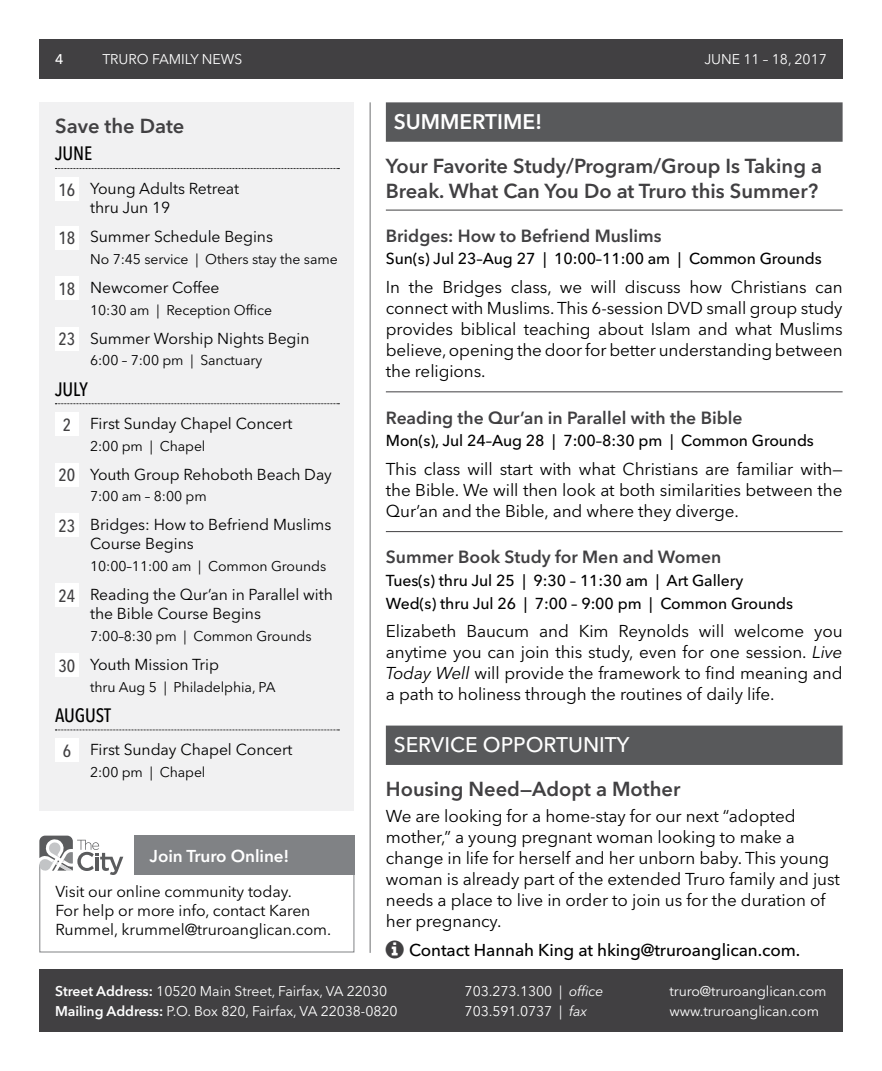
<style>
.page{position:relative;width:882px;height:1071px;background:#fff}
.page>*{position:absolute;margin:0;border:0;box-sizing:border-box;transform-origin:0 0}
.t1{font:500 21px "Avenir Next LT Pro";color:#fff}
.t2{font:600 21px "Avenir Next LT Pro";color:#fff}
.t3{font:600 20.12px/24.5px "Avenir Next LT Pro";color:#414042}
.t4{font:500 condensed 19.25px "Avenir Next LT Pro";letter-spacing:-.005em;color:#000}
.t5{font:600 17.5px "Avenir Next LT Pro";color:#414042}
.t6{font:17.15px/21px "Avenir Next LT Pro";letter-spacing:-.005em;color:#000;text-align:justify}
.t7{font:500 17.15px "Avenir Next LT Pro";letter-spacing:-.005em;color:#000}
.t8{font:600 17.15px "Avenir Next LT Pro";letter-spacing:-.005em;color:#fff}
.t9{font:15.75px/19.2px "Avenir Next LT Pro";letter-spacing:-.005em;color:#000}
.t10{font:500 15.75px/23.1px "Avenir Next LT Pro";letter-spacing:-.005em;color:#000}
.t11{font:14px/19.9px "Avenir Next LT Pro";letter-spacing:-.005em;color:#fff}
.t12{font:14px "Avenir Next LT Pro";letter-spacing:-.005em;color:#000}
.t13{font:500 14px "Avenir Next LT Pro";color:#fff}
.s1{font-weight:500;font-stretch:condensed;font-size:17.5px;color:#414042}
.s2{font-style:italic}
.s3{font-weight:600}
</style>
<div class="page">
<div style="left:39px;top:969px;width:804px;height:63px;background:#414042"></div>
<div style="left:39px;top:39px;width:804px;height:40px;background:#414042"></div>
<hr style="left:370px;top:102px;width:1px;height:851px;background:#6d6e71">
<svg style="left:39px;top:836px;width:316px;height:117px"></svg>
<div style="left:39px;top:102px;width:315px;height:709px;background:#f1f1f2"></div>
<svg style="left:55px;top:168px;width:284px;height:1px"></svg>
<svg style="left:55px;top:403px;width:284px;height:1px"></svg>
<svg style="left:55px;top:730px;width:284px;height:1px"></svg>
<div style="left:55px;top:177px;width:24px;height:24px;background:#fff"></div>
<div style="left:55px;top:226px;width:24px;height:23px;background:#fff"></div>
<div style="left:55px;top:276px;width:24px;height:24px;background:#fff"></div>
<div style="left:55px;top:327px;width:24px;height:24px;background:#fff"></div>
<div style="left:55px;top:412px;width:24px;height:24px;background:#fff"></div>
<div style="left:55px;top:463px;width:24px;height:24px;background:#fff"></div>
<div style="left:55px;top:514px;width:24px;height:23px;background:#fff"></div>
<div style="left:55px;top:583px;width:24px;height:24px;background:#fff"></div>
<div style="left:55px;top:653px;width:24px;height:24px;background:#fff"></div>
<div style="left:55px;top:739px;width:24px;height:23px;background:#fff"></div>
<div style="left:386px;top:102px;width:457px;height:40px;background:#58595b"></div>
<hr style="left:386px;top:210px;width:457px;height:1px;background:#414042">
<hr style="left:386px;top:392px;width:457px;height:1px;background:#414042">
<hr style="left:386px;top:531px;width:457px;height:1px;background:#414042">
<div style="left:386px;top:726px;width:457px;height:39px;background:#58595b"></div>
<p class="t13" style="left:55px;top:51px;width:10px">4</p>
<p class="t11" style="left:102px;top:49px;width:141px">TRURO FAMILY NEWS</p>
<p class="t11" style="left:704px;top:49px;width:124px">JUNE 11 – 18, 2017</p>
<p class="t3" style="left:55px;top:114px;width:131px">Save the Date</p>
<p class="t4" style="left:55px;top:142px;width:39px">JUNE</p>
<p class="t9" style="left:90px;top:179px;width:150px;text-indent:-32px"><span class="s1">16</span> Young Adults Retreat thru Jun 19</p>
<p class="t9" style="left:59px;top:227px;width:216px"><span class="s1">18</span> Summer Schedule Begins</p>
<p class="t12" style="left:90px;top:251px;width:249px">No 7:45 service | Others stay the same</p>
<p class="t9" style="left:59px;top:278px;width:163px"><span class="s1">18</span> Newcomer Coffee</p>
<p class="t12" style="left:90px;top:302px;width:183px">10:30 am | Reception Office</p>
<p class="t9" style="left:59px;top:328px;width:252px"><span class="s1">23</span> Summer Worship Nights Begin</p>
<p class="t12" style="left:90px;top:352px;width:174px">6:00 – 7:00 pm | Sanctuary</p>
<p class="t4" style="left:55px;top:377px;width:34px">JULY</p>
<p class="t9" style="left:63px;top:414px;width:231px"><span class="s1">2</span> First Sunday Chapel Concert</p>
<p class="t12" style="left:90px;top:438px;width:117px">2:00 pm | Chapel</p>
<p class="t9" style="left:59px;top:464px;width:275px"><span class="s1">20</span> Youth Group Rehoboth Beach Day</p>
<p class="t12" style="left:90px;top:488px;width:118px">7:00 am – 8:00 pm</p>
<p class="t9" style="left:90px;top:515px;width:243px;text-indent:-32px"><span class="s1">23</span> Bridges: How to Befriend Muslims<br>Course Begins</p>
<p class="t12" style="left:90px;top:558px;width:238px">10:00–11:00 am | Common Grounds</p>
<p class="t9" style="left:90px;top:585px;width:244px;text-indent:-32px"><span class="s1">24</span> Reading the Qur’an in Parallel with the Bible Course Begins</p>
<p class="t12" style="left:90px;top:628px;width:223px">7:00–8:30 pm | Common Grounds</p>
<p class="t9" style="left:59px;top:655px;width:162px"><span class="s1">30</span> Youth Mission Trip</p>
<p class="t12" style="left:90px;top:678px;width:187px">thru Aug 5 | Philadelphia, PA</p>
<p class="t4" style="left:55px;top:703px;width:57px">AUGUST</p>
<p class="t9" style="left:63px;top:740px;width:231px"><span class="s1">6</span> First Sunday Chapel Concert</p>
<p class="t12" style="left:90px;top:764px;width:117px">2:00 pm | Chapel</p>
<p class="t8" style="left:150px;top:845px;width:141px">Join Truro Online!</p>
<p class="t9" style="left:55px;top:882px;width:275px">Visit our online community today.<br>For help or more info, contact Karen<br>Rummel, krummel@truroanglican.com.</p>
<p class="t2" style="left:394px;top:109px;width:150px">SUMMERTIME!</p>
<p class="t3" style="left:386px;top:154px;width:438px">Your Favorite Study/Program/Group Is Taking a<br>Break. What Can You Do at Truro this Summer?</p>
<p class="t5" style="left:386px;top:225px;width:277px">Bridges: How to Befriend Muslims</p>
<p class="t10" style="left:386px;top:247px;width:437px">Sun(s) Jul 23–Aug 27 | 10:00–11:00 am | Common Grounds</p>
<p class="t6" style="left:386px;top:276px;width:458px">In the Bridges class, we will discuss how Christians can connect with Muslims. This 6-session DVD small group study provides biblical teaching about Islam and what Muslims believe, opening the door for better understanding between the religions.</p>
<p class="t5" style="left:386px;top:407px;width:358px">Reading the Qur’an in Parallel with the Bible</p>
<p class="t10" style="left:386px;top:429px;width:430px">Mon(s), Jul 24–Aug 28 | 7:00–8:30 pm | Common Grounds</p>
<p class="t6" style="left:386px;top:458px;width:458px">This class will start with what Christians are familiar with— the Bible. We will then look at both similarities between the Qur’an and the Bible, and where they diverge.</p>
<p class="t5" style="left:386px;top:547px;width:337px">Summer Book Study for Men and Women</p>
<p class="t10" style="left:386px;top:569px;width:409px">Tues(s) thru Jul 25 | 9:30 – 11:30 am | Art Gallery<br>Wed(s) thru Jul 26 | 7:00 – 9:00 pm | Common Grounds</p>
<p class="t6" style="left:386px;top:621px;width:458px">Elizabeth Baucum and Kim Reynolds will welcome you anytime you can join this study, even for one session. <span class="s2">Live Today Well</span> will provide the framework to find meaning and a path to holiness through the routines of daily life.</p>
<p class="t1" style="left:394px;top:732px;width:238px">SERVICE OPPORTUNITY</p>
<p class="t3" style="left:386px;top:777px;width:296px">Housing Need—Adopt a Mother</p>
<p class="t6" style="left:386px;top:806px;width:456px;text-align:left">We are looking for a home-stay for our next “adopted mother,” a young pregnant woman looking to make a change in life for herself and her unborn baby. This young woman is already part of the extended Truro family and just needs a place to live in order to join us for the duration of her pregnancy.</p>
<p class="t7" style="left:409px;top:940px;width:393px">Contact Hannah King at hking@truroanglican.com.</p>
<p class="t11" style="left:55px;top:981px;width:344px"><span class="s3">Street Address:</span> 10520 Main Street, Fairfax, VA 22030<br><span class="s3">Mailing Address:</span> P.O. Box 820, Fairfax, VA 22038-0820</p>
<p class="t11" style="left:465px;top:981px;width:140px">703.273.1300 | <span class="s2">office<br></span>703.591.0737 | <span class="s2">fax</span></p>
<p class="t11" style="left:669px;top:981px;width:159px">truro@truroanglican.com www.truroanglican.com</p>
</div>
